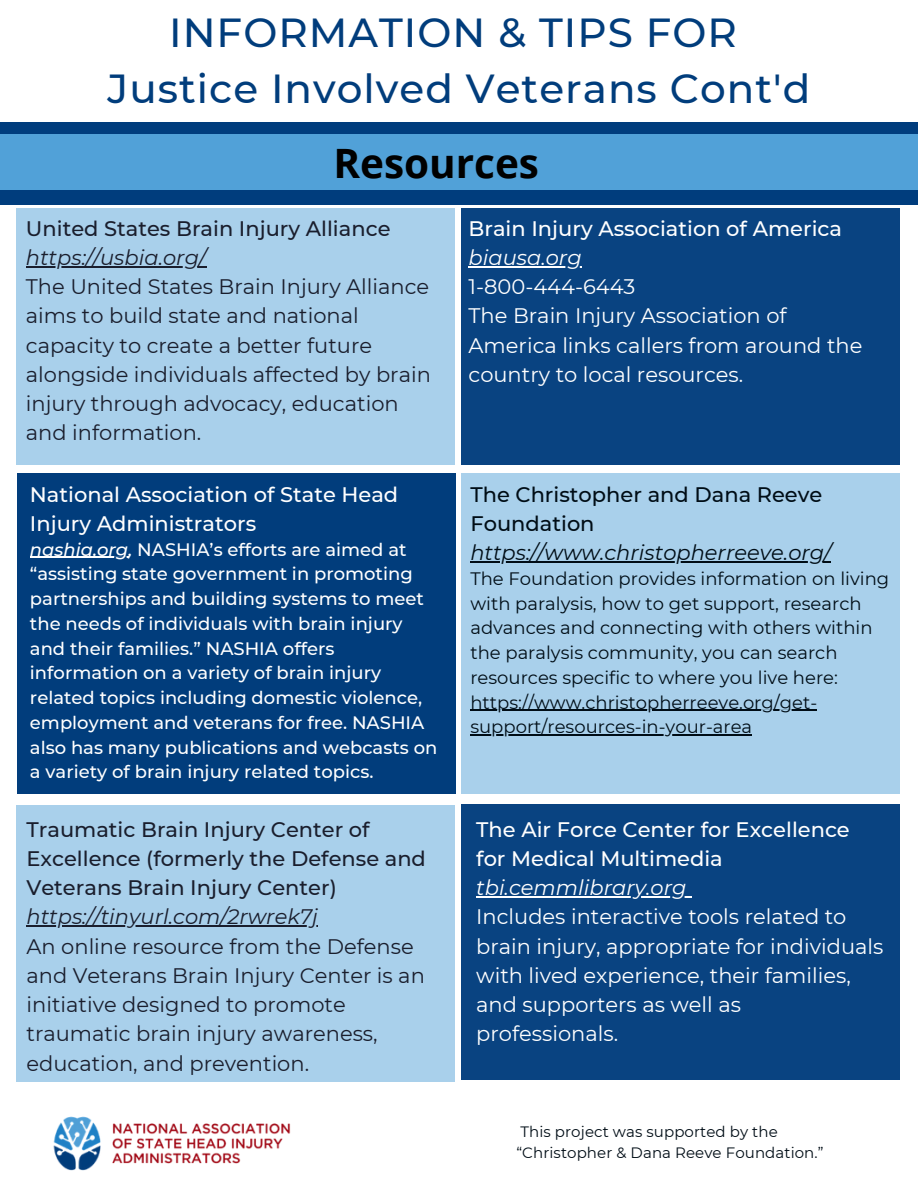
<style>
.page{position:relative;width:918px;height:1188px;background:#fff}
.page>*{position:absolute;margin:0;border:0;box-sizing:border-box;transform-origin:0 0}
.t1{font:500 40.5px/56.2px "Montserrat";letter-spacing:.025em;color:#013d7c;text-align:center}
.t2{font:700 40.5px "Open Sans";color:#000}
.t3{font:21px/29.2px "Montserrat";color:#1a1e2d}
.t4{font:21px/29.2px "Montserrat";color:#fff}
.t5{font:500 21px/29.2px "Montserrat";color:#fff}
.t6{font:500 21px/29.2px "Montserrat";color:#1a1e2d}
.t7{font:italic 21px "Montserrat";color:#1a1e2d}
.t8{font:500 21px/29.2px "Montserrat";color:#000d16}
.t9{font:italic 21px "Montserrat";color:#000d16}
.t10{font:italic 21px "Montserrat";color:#fff}
.t11{font:500 18px/24.8px "Montserrat";color:#fff}
.t12{font:18px/24.8px "Montserrat";color:#000d16}
.t13{font:15px/20.2px "Montserrat";letter-spacing:.005em;color:#000d16}
.s1{font-style:italic}
</style>
<div class="page">
<div style="left:16px;top:208px;width:439px;height:256px;background:#a9d0eb"></div>
<div style="left:461px;top:208px;width:438px;height:256px;background:#094381"></div>
<div style="left:17px;top:474px;width:439px;height:320px;background:#013d7c"></div>
<div style="left:462px;top:474px;width:438px;height:320px;background:#a9d0eb"></div>
<div style="left:16px;top:805px;width:439px;height:277px;background:#a9d0eb"></div>
<div style="left:461px;top:804px;width:438px;height:275px;background:#094381"></div>
<hr style="left:476px;top:896px;width:211px;height:1px;background:#fff">
<hr style="left:27px;top:926px;width:291px;height:1px;background:#1a1e2d">
<hr style="left:30px;top:557px;width:98px;height:1px;background:#fff">
<hr style="left:470px;top:734px;width:282px;height:2px;background:#000d16">
<hr style="left:470px;top:710px;width:347px;height:1px;background:#000d16">
<hr style="left:470px;top:561px;width:361px;height:1px;background:#000d16">
<hr style="left:26px;top:266px;width:180px;height:1px;background:#1a1e2d">
<hr style="left:469px;top:266px;width:113px;height:1px;background:#fff">
<div style="left:0;top:122px;width:918px;height:15px;background:#003d7d"></div>
<div style="left:0;top:134px;width:918px;height:63px;background:#51a1d8"></div>
<div style="left:0;top:190px;width:918px;height:15px;background:#003d7d"></div>
<img style="left:53px;top:1116px;width:238px;height:55px">
<h1 class="t1" style="left:108px;top:4px;width:704px">INFORMATION &amp; TIPS FOR<br>Justice Involved Veterans Cont'd</h1>
<h2 class="t2" style="left:333px;top:135px;width:207px">Resources</h2>
<h3 class="t6" style="left:26px;top:214px;width:366px">United States Brain Injury Alliance</h3>
<p class="t7" style="left:26px;top:245px;width:182px">https://usbia.org/</p>
<p class="t3" style="left:26px;top:272px;width:407px">The United States Brain Injury Alliance aims to build state and national capacity to create a better future alongside individuals affected by brain injury through advocacy, education and information.</p>
<h3 class="t5" style="left:30px;top:479px;width:370px">National Association of State Head<br>Injury Administrators</h3>
<p class="t11" style="left:30px;top:537px;width:409px"><span class="s1">nashia.org,</span> NASHIA’s efforts are aimed at “assisting state government in promoting partnerships and building systems to meet the needs of individuals with brain injury and their families.” NASHIA offers information on a variety of brain injury related topics including domestic violence, employment and veterans for free. NASHIA also has many publications and webcasts on a variety of brain injury related topics.</p>
<h3 class="t6" style="left:27px;top:814px;width:401px">Traumatic Brain Injury Center of<br>Excellence (formerly the Defense and<br>Veterans Brain Injury Center)</h3>
<p class="t7" style="left:27px;top:904px;width:293px">https://tinyurl.com/2rwrek7j</p>
<p class="t3" style="left:27px;top:931px;width:400px">An online resource from the Defense and Veterans Brain Injury Center is an initiative designed to promote traumatic brain injury awareness, education, and prevention.</p>
<h3 class="t5" style="left:469px;top:214px;width:375px">Brain Injury Association of America</h3>
<p class="t10" style="left:469px;top:245px;width:115px">biausa.org</p>
<p class="t4" style="left:469px;top:272px;width:395px">1-800-444-6443<br>The Brain Injury Association of<br>America links callers from around the country to local resources.</p>
<h3 class="t8" style="left:470px;top:479px;width:354px">The Christopher and Dana Reeve<br>Foundation</h3>
<p class="t9" style="left:470px;top:540px;width:362px">https://www.christopherreeve.org/</p>
<p class="t12" style="left:470px;top:566px;width:420px">The Foundation provides information on living with paralysis, how to get support, research advances and connecting with others within the paralysis community, you can search resources specific to where you live here: https://www.christopherreeve.org/get&shy;support/resources-in-your-area</p>
<h3 class="t5" style="left:476px;top:814px;width:375px">The Air Force Center for Excellence for Medical Multimedia</h3>
<p class="t10" style="left:476px;top:875px;width:212px">tbi.cemmlibrary.org</p>
<p class="t4" style="left:476px;top:902px;width:409px">Includes interactive tools related to brain injury, appropriate for individuals with lived experience, their families, and supporters as well as professionals.</p>
<p class="t13" style="left:516px;top:1122px;width:309px">This project was supported by the “Christopher &amp; Dana Reeve Foundation.”</p>
</div>
